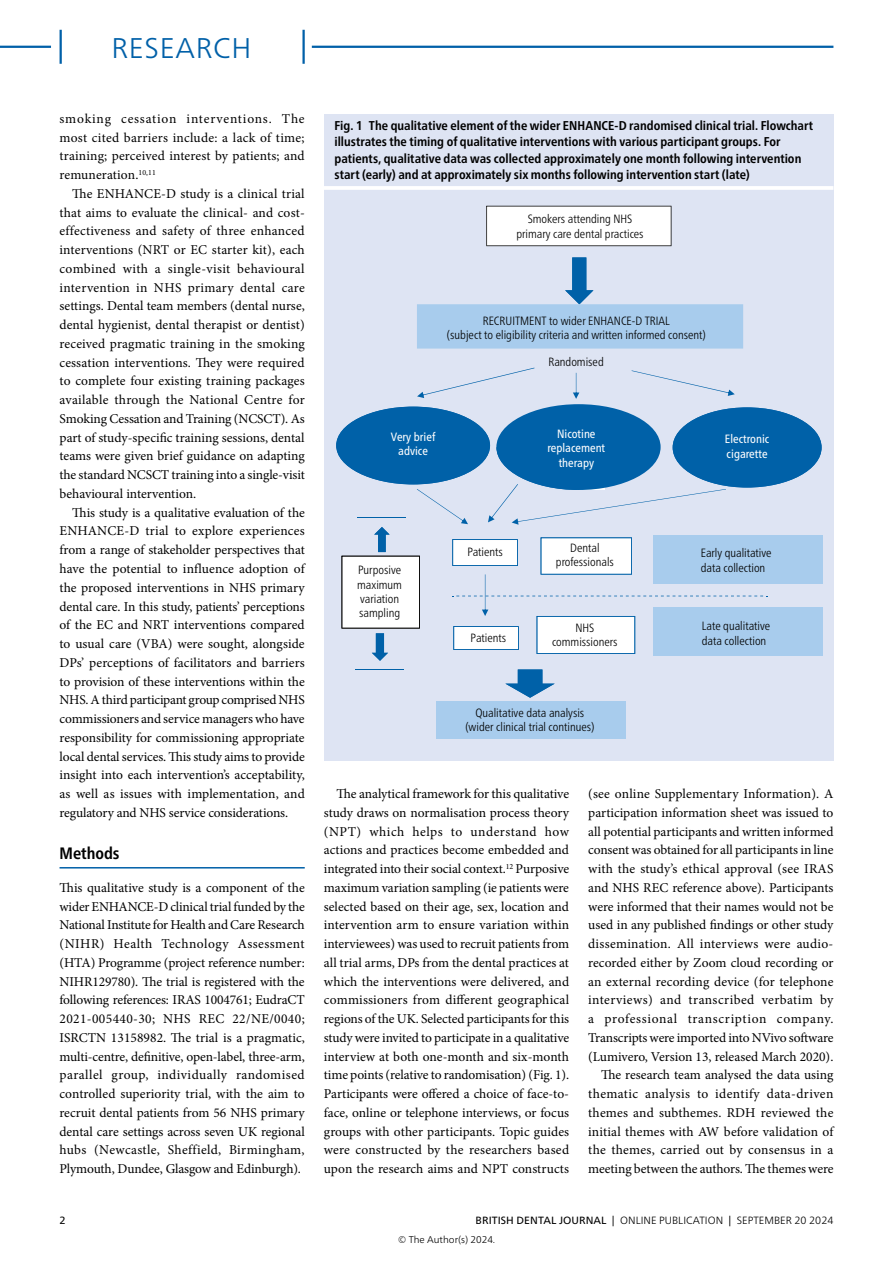
<style>
.page{position:relative;width:893px;height:1263px;background:#fff}
.page>*{position:absolute;margin:0;border:0;box-sizing:border-box;transform-origin:0 0}
.t1{font:300 28.5px "Frutiger Neue LT Pro";letter-spacing:.025em;color:#0060a8}
.SectionHeading_1_MSS{font:700 condensed 16.5px "Frutiger Neue LT Pro";color:#000}
.Para_9pt_justified{font:13.5px/18.8px "Minion Pro";letter-spacing:-.005em;color:#000;text-align:justify}
.Para_9pt_justified_1st{font:13.5px/18.8px "Minion Pro";letter-spacing:-.01em;color:#000;text-align:justify}
.Image_Caption_MSS_white_rule_below{font:700 condensed 12.75px/16.5px "Frutiger Neue LT Pro";color:#000}
.t2{font:300 condensed 12px/14.4px "Frutiger Neue LT Pro";color:#000;text-align:center}
.t3{font:condensed 12px/14.4px "Frutiger Neue LT Pro";color:#fff;text-align:center}
.t4{font:300 10.5px "Frutiger Neue LT Pro";letter-spacing:.005em;color:#000}
.t5{font:10.5px "Frutiger Neue LT Pro";color:#000}
.t6{font:300 9.75px "Frutiger Neue LT Pro";color:#000}
.s1{font-weight:400}
</style>
<div class="page">
<hr style="left:60px;top:867px;width:245px;height:1px;background:#0060a8">
<div style="left:324px;top:114px;width:509px;height:646px;background:#dee4f3"></div>
<div style="left:486px;top:206px;width:185px;height:40px;background:#fff"></div>
<svg style="left:417px;top:257px;width:326px;height:92px"></svg>
<svg style="left:417px;top:368px;width:117px;height:30px"></svg>
<svg style="left:632px;top:370px;width:103px;height:26px"></svg>
<div style="left:336px;top:407px;width:154px;height:77px;background:#0061a8;border-radius:50%"></div>
<div style="left:496px;top:404px;width:165px;height:86px;background:#0061a8;border-radius:50%"></div>
<div style="left:673px;top:407px;width:149px;height:80px;background:#0061a8;border-radius:50%"></div>
<div style="left:653px;top:536px;width:169px;height:48px;background:#a8cced"></div>
<div style="left:653px;top:608px;width:169px;height:48px;background:#a8cced"></div>
<svg style="left:505px;top:669px;width:50px;height:29px"></svg>
<div style="left:437px;top:701px;width:189px;height:37px;background:#a8cced"></div>
<svg style="left:573px;top:373px;width:6px;height:26px"></svg>
<hr style="left:355px;top:669px;width:49px;height:1px;background:#0061a8">
<svg style="left:342px;top:447px;width:425px;height:214px"></svg>
<hr style="left:324px;top:186px;width:509px;height:4px;background:#fff">
<hr style="left:0;top:46px;width:51px;height:2px;background:#0060a8">
<hr style="left:312px;top:46px;width:521px;height:2px;background:#0060a8">
<hr style="left:60px;top:30px;width:2px;height:34px;background:#0060a8">
<hr style="left:302px;top:30px;width:3px;height:34px;background:#0060a8">
<h1 class="t1" style="left:112px;top:31px;width:141px">RESEARCH</h1>
<p class="Para_9pt_justified" style="left:60px;top:109px;width:247px">smoking cessation interventions. The most cited barriers include: a lack of time; training; perceived interest by patients; and remuneration.<sup>10,11</sup></p>
<p class="Para_9pt_justified" style="left:60px;top:184px;width:247px;text-indent:13px">The ENHANCE‑D study is a clinical trial that aims to evaluate the clinical- and cost&shy;effectiveness and safety of three enhanced interventions (NRT or EC starter kit), each combined with a single-visit behavioural intervention in NHS primary dental care settings. Dental team members (dental nurse, dental hygienist, dental therapist or dentist) received pragmatic training in the smoking cessation interventions. They were required to complete four existing training packages available through the National Centre for Smoking Cessation and Training (NCSCT). As part of study-specific training sessions, dental teams were given brief guidance on adapting the standard NCSCT training into a single-visit behavioural intervention.</p>
<p class="Para_9pt_justified" style="left:60px;top:503px;width:247px;text-indent:13px">This study is a qualitative evaluation of the ENHANCE‑D trial to explore experiences from a range of stakeholder perspectives that have the potential to influence adoption of the proposed interventions in NHS primary dental care. In this study, patients’ perceptions of the EC and NRT interventions compared to usual care (VBA) were sought, alongside DPs’ perceptions of facilitators and barriers to provision of these interventions within the NHS. A third participant group comprised NHS commissioners and service managers who have responsibility for commissioning appropriate local dental services. This study aims to provide insight into each intervention’s acceptability, as well as issues with implementation, and regulatory and NHS service considerations.</p>
<p class="SectionHeading_1_MSS" style="left:60px;top:843px;width:62px">Methods</p>
<p class="Para_9pt_justified_1st" style="left:60px;top:878px;width:247px">This qualitative study is a component of the wider ENHANCE‑D clinical trial funded by the National Institute for Health and Care Research (NIHR) Health Technology Assessment (HTA) Programme (project reference number:<br>NIHR129780). The trial is registered with the following references: IRAS 1004761; EudraCT 2021-005440-30; NHS REC 22/NE/0040; ISRCTN 13158982. The trial is a pragmatic, multi-centre, definitive, open-label, three‑arm, parallel group, individually randomised controlled superiority trial, with the aim to recruit dental patients from 56 NHS primary dental care settings across seven UK regional hubs (Newcastle, Sheffield, Birmingham, Plymouth, Dundee, Glasgow and Edinburgh).</p>
<p class="Image_Caption_MSS_white_rule_below" style="left:334px;top:117px;width:480px">Fig. 1 The qualitative element of the wider ENHANCE‑D randomised clinical trial. Flowchart illustrates the timing of qualitative interventions with various participant groups. For patients, qualitative data was collected approximately one month following intervention start (early) and at approximately six months following intervention start (late)</p>
<p class="t2" style="left:516px;top:212px;width:129px">Smokers attending NHS primary care dental practices</p>
<p class="t2" style="left:447px;top:313px;width:260px">RECRUITMENT to wider ENHANCE-D TRIAL<br>(subject to eligibility criteria and written informed consent)</p>
<p class="t2" style="left:548px;top:355px;width:57px">Randomised</p>
<p class="t3" style="left:391px;top:429px;width:46px">Very brief advice</p>
<p class="t3" style="left:548px;top:426px;width:59px">Nicotine replacement therapy</p>
<p class="t3" style="left:725px;top:432px;width:46px;text-align:left">Electronic cigarette</p>
<p class="t2" style="left:357px;top:563px;width:46px;text-align:left">Purposive maximum variation sampling</p>
<p class="t2" style="left:467px;top:545px;width:37px">Patients</p>
<p class="t2" style="left:556px;top:541px;width:59px">Dental professionals</p>
<p class="t2" style="left:471px;top:630px;width:37px">Patients</p>
<p class="t2" style="left:552px;top:620px;width:67px">NHS commissioners</p>
<p class="t2" style="left:465px;top:705px;width:131px">Qualitative data analysis (wider clinical trial continues)</p>
<p class="t2" style="left:701px;top:546px;width:72px;text-align:left">Early qualitative data collection</p>
<p class="t2" style="left:702px;top:619px;width:70px;text-align:left">Late qualitative data collection</p>
<p class="Para_9pt_justified" style="left:324px;top:784px;width:247px;text-indent:13px">The analytical framework for this qualitative study draws on normalisation process theory (NPT) which helps to understand how actions and practices become embedded and integrated into their social context.<sup>12</sup> Purposive maximum variation sampling (ie patients were selected based on their age, sex, location and intervention arm to ensure variation within interviewees) was used to recruit patients from all trial arms, DPs from the dental practices at which the interventions were delivered, and commissioners from different geographical regions of the UK. Selected participants for this study were invited to participate in a qualitative interview at both one‑month and six‑month time points (relative to randomisation) (Fig. 1).<br>Participants were offered a choice of face-to&shy;face, online or telephone interviews, or focus groups with other participants. Topic guides were constructed by the researchers based upon the research aims and NPT constructs</p>
<p class="Para_9pt_justified" style="left:588px;top:784px;width:247px">(see online Supplementary Information). A participation information sheet was issued to all potential participants and written informed consent was obtained for all participants in line with the study’s ethical approval (see IRAS and NHS REC reference above). Participants were informed that their names would not be used in any published findings or other study dissemination. All interviews were audio&shy;recorded either by Zoom cloud recording or an external recording device (for telephone interviews) and transcribed verbatim by a professional transcription company.<br>Transcripts were imported into NVivo software (Lumivero, Version 13, released March 2020).</p>
<p class="Para_9pt_justified" style="left:588px;top:1066px;width:247px;text-indent:13px">The research team analysed the data using thematic analysis to identify data-driven themes and subthemes. RDH reviewed the initial themes with AW before validation of the themes, carried out by consensus in a meeting between the authors. The themes were</p>
<p class="t5" style="left:60px;top:1214px;width:8px">2</p>
<p class="t4" style="left:476px;top:1214px;width:359px"><span class="s1">BRITISH DENTAL JOURNAL |</span> ONLINE PUBLICATION <span class="s1">|</span> SEPTEMBER 20 2024</p>
<p class="t6" style="left:398px;top:1234px;width:99px">© The Author(s) 2024.</p>
</div>
